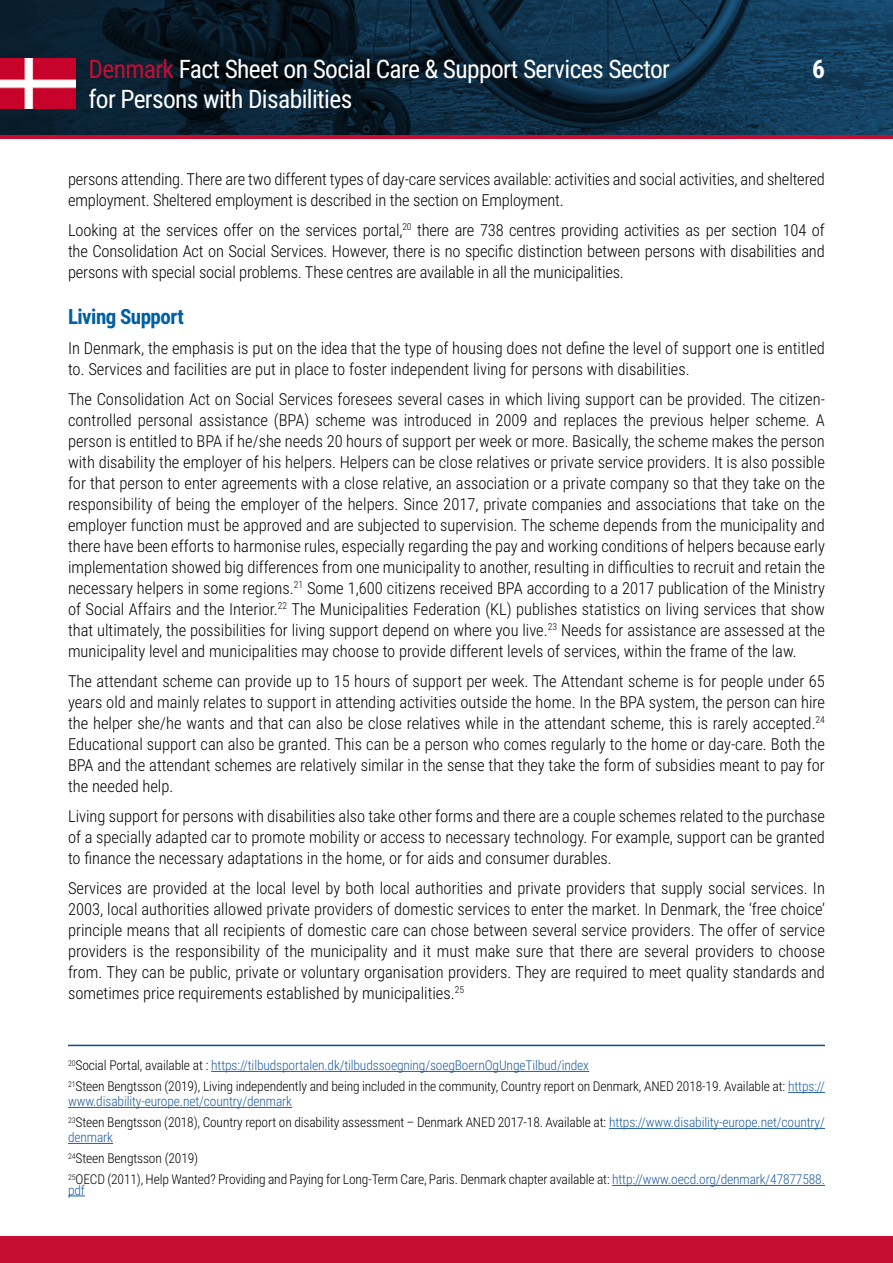
<style>
.page{position:relative;width:893px;height:1263px;background:#fff}
.page>*{position:absolute;margin:0;border:0;box-sizing:border-box;transform-origin:0 0}
.t1{font:25.5px "Roboto Condensed";letter-spacing:-.025em;color:#fff}
.t2{font:700 25.5px "Roboto Condensed";color:#fff}
.t3{font:700 21px "Roboto Condensed";letter-spacing:-.025em;color:#0060a2}
.t4{font:300 16.5px/21px "Roboto Condensed";color:#000;text-align:justify}
.t5{font:300 13.5px/21px "Roboto Condensed";letter-spacing:-.01em;color:#000}
.t6{font:300 13.5px "Roboto Condensed";color:#215e9e}
.s1{color:#c60c30}
.s2{color:#215e9e}
</style>
<div class="page">
<svg style="left:0;top:0;width:893px;height:135px;background:#0c293d"></svg>
<div style="left:0;top:1237px;width:893px;height:26px;background:#c60c30"></div>
<hr style="left:0;top:135px;width:893px;height:3px;background:#c60c30">
<img style="left:0;top:59px;width:76px;height:49px">
<hr style="left:211px;top:1071px;width:378px;height:1px;background:#215e9e">
<hr style="left:788px;top:1092px;width:37px;height:1px;background:#215e9e">
<hr style="left:68px;top:1107px;width:224px;height:1px;background:#215e9e">
<hr style="left:609px;top:1128px;width:216px;height:1px;background:#215e9e">
<hr style="left:68px;top:1143px;width:45px;height:1px;background:#215e9e">
<hr style="left:612px;top:1185px;width:213px;height:1px;background:#215e9e">
<svg style="left:68px;top:1195px;width:17px;height:1px"></svg>
<hr style="left:68px;top:1045px;width:757px;height:1px;background:#004d94">
<h1 class="t1" style="left:88px;top:51px;width:583px"><span class="s1">Denmark</span> Fact Sheet on Social Care &amp; Support Services Sector</h1>
<h1 class="t2" style="left:812px;top:51px;width:14px">6</h1>
<h1 class="t1" style="left:88px;top:81px;width:265px">for Persons with Disabilities</h1>
<p class="t4" style="left:68px;top:168px;width:758px">persons attending. There are two different types of day-care services available: activities and social activities, and sheltered employment. Sheltered employment is described in the section on Employment.</p>
<p class="t4" style="left:68px;top:219px;width:758px">Looking at the services offer on the services portal,<sup>20</sup> there are 738 centres providing activities as per section 104 of the Consolidation Act on Social Services. However, there is no specific distinction between persons with disabilities and persons with special social problems. These centres are available in all the municipalities.</p>
<p class="t3" style="left:68px;top:302px;width:117px">Living Support</p>
<p class="t4" style="left:68px;top:337px;width:758px">In Denmark, the emphasis is put on the idea that the type of housing does not define the level of support one is entitled to. Services and facilities are put in place to foster independent living for persons with disabilities.</p>
<p class="t4" style="left:68px;top:388px;width:758px">The Consolidation Act on Social Services foresees several cases in which living support can be provided. The citizen&shy;controlled personal assistance (BPA) scheme was introduced in 2009 and replaces the previous helper scheme. A person is entitled to BPA if he/she needs 20 hours of support per week or more. Basically, the scheme makes the person with disability the employer of his helpers. Helpers can be close relatives or private service providers. It is also possible for that person to enter agreements with a close relative, an association or a private company so that they take on the responsibility of being the employer of the helpers. Since 2017, private companies and associations that take on the employer function must be approved and are subjected to supervision. The scheme depends from the municipality and there have been efforts to harmonise rules, especially regarding the pay and working conditions of helpers because early implementation showed big differences from one municipality to another, resulting in difficulties to recruit and retain the necessary helpers in some regions.<sup>21</sup> Some 1,600 citizens received BPA according to a 2017 publication of the Ministry of Social Affairs and the Interior.<sup>22</sup> The Municipalities Federation (KL) publishes statistics on living services that show that ultimately, the possibilities for living support depend on where you live.<sup>23</sup> Needs for assistance are assessed at the municipality level and municipalities may choose to provide different levels of services, within the frame of the law.</p>
<p class="t4" style="left:68px;top:670px;width:758px">The attendant scheme can provide up to 15 hours of support per week. The Attendant scheme is for people under 65 years old and mainly relates to support in attending activities outside the home. In the BPA system, the person can hire the helper she/he wants and that can also be close relatives while in the attendant scheme, this is rarely accepted.<sup>24<br></sup>Educational support can also be granted. This can be a person who comes regularly to the home or day-care. Both the BPA and the attendant schemes are relatively similar in the sense that they take the form of subsidies meant to pay for the needed help.</p>
<p class="t4" style="left:68px;top:805px;width:758px">Living support for persons with disabilities also take other forms and there are a couple schemes related to the purchase of a specially adapted car to promote mobility or access to necessary technology. For example, support can be granted to finance the necessary adaptations in the home, or for aids and consumer durables.</p>
<p class="t4" style="left:68px;top:877px;width:758px">Services are provided at the local level by both local authorities and private providers that supply social services. In 2003, local authorities allowed private providers of domestic services to enter the market. In Denmark, the ‘free choice’ principle means that all recipients of domestic care can chose between several service providers. The offer of service providers is the responsibility of the municipality and it must make sure that there are several providers to choose from. They can be public, private or voluntary organisation providers. They are required to meet quality standards and sometimes price requirements established by municipalities.<sup>25</sup></p>
<p class="t5" style="left:68px;top:1055px;width:758px"><sup>20</sup>Social Portal, available at : <span class="s2">https://tilbudsportalen.dk/tilbudssoegning/soegBoernOgUngeTilbud/index<br></span><sup>21</sup>Steen Bengtsson (2019), Living independently and being included in the community, Country report on Denmark, ANED 2018-19. Available at: <span class="s2">https://</span></p>
<p class="t5" style="left:68px;top:1091px;width:758px"><span class="s2">www.disability-europe.net/country/denmark<br></span><sup>23</sup>Steen Bengtsson (2018), Country report on disability assessment – Denmark ANED 2017-18. Available at: <span class="s2">https://www.disability-europe.net/country/</span></p>
<p class="t5" style="left:68px;top:1127px;width:758px"><span class="s2">denmark<br></span><sup>24</sup>Steen Bengtsson (2019)<br><sup>25</sup>OECD (2011), Help Wanted? Providing and Paying for Long-Term Care, Paris. Denmark chapter available at: <span class="s2">http://www.oecd.org/denmark/47877588.</span></p>
<p class="t6" style="left:68px;top:1181px;width:18px">pdf</p>
</div>
